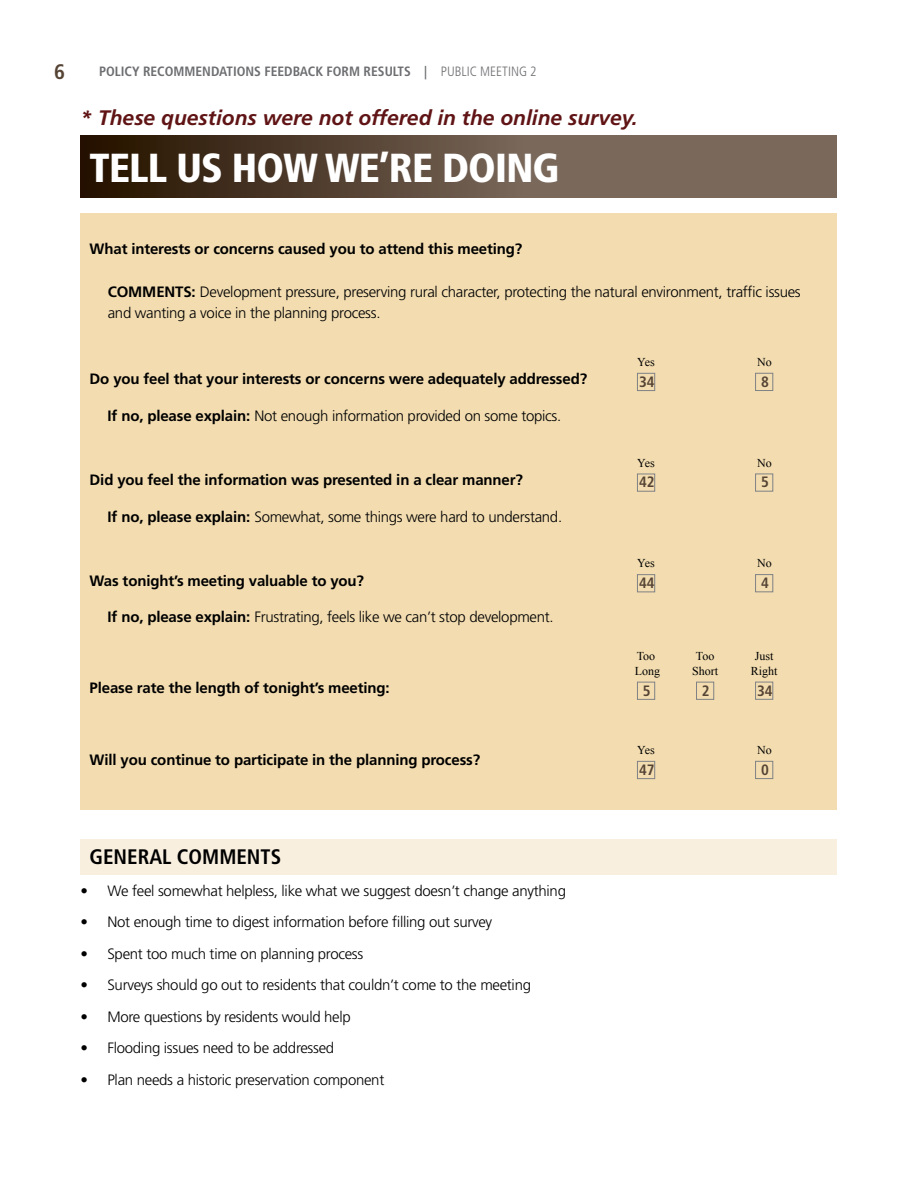
<style>
.page{position:relative;width:918px;height:1188px;background:#fff}
.page>*{position:absolute;margin:0;border:0;box-sizing:border-box;transform-origin:0 0}
.t1{font:900 condensed 40.5px "Frutiger LT Std";letter-spacing:-.02em;color:#fff}
.t2{font:italic 700 21px "Frutiger LT Std";color:#601415}
.t3{font:700 condensed 21px "Frutiger LT Std";color:#000}
.t4{font:700 condensed 21px "Frutiger LT Std";color:#554334}
.t5{font:300 15px/21px "Frutiger LT Std";letter-spacing:-.02em;color:#000}
.t6{font:700 15px "Frutiger LT Std";letter-spacing:-.01em;color:#000}
.t7{font:700 condensed 15px "Frutiger LT Std";color:#554334}
.t8{font:700 condensed 13.5px "Frutiger LT Std";color:#6d6e71}
.t9{font:12px/14.4px "Times New Roman";color:#000;text-align:center}
.s1{font-weight:300}
.s2{font-weight:700}
</style>
<div class="page">
<div style="left:80px;top:839px;width:757px;height:36px;background:#f9efdf"></div>
<div style="left:81px;top:214px;width:756px;height:596px;background:#f2dcb0"></div>
<svg style="left:81px;top:135px;width:756px;height:63px;background:#5f4d3e"></svg>
<div style="left:755px;top:574px;width:18px;height:18px;border:1px solid #808285"></div>
<div style="left:637px;top:574px;width:18px;height:18px;border:1px solid #808285"></div>
<div style="left:755px;top:682px;width:18px;height:18px;border:1px solid #808285"></div>
<div style="left:637px;top:682px;width:18px;height:18px;border:1px solid #808285"></div>
<div style="left:696px;top:682px;width:18px;height:18px;border:1px solid #808285"></div>
<div style="left:755px;top:761px;width:18px;height:18px;border:1px solid #808285"></div>
<div style="left:637px;top:761px;width:18px;height:18px;border:1px solid #808285"></div>
<div style="left:755px;top:474px;width:18px;height:18px;border:1px solid #808285"></div>
<div style="left:637px;top:474px;width:18px;height:18px;border:1px solid #808285"></div>
<div style="left:755px;top:373px;width:18px;height:18px;border:1px solid #808285"></div>
<div style="left:637px;top:373px;width:18px;height:18px;border:1px solid #808285"></div>
<h2 class="t4" style="left:54px;top:59px;width:12px">6</h2>
<p class="t8" style="left:99px;top:64px;width:439px">POLICY RECOMMENDATIONS FEEDBACK FORM RESULTS | <span class="s1">PU BLIC MEETING 2</span></p>
<h2 class="t2" style="left:81px;top:105px;width:559px">* These questions were not offered in the online survey.</h2>
<h1 class="t1" style="left:90px;top:143px;width:467px">TELL US HOW WE’RE DOING</h1>
<p class="t6" style="left:90px;top:240px;width:434px">What interests or concerns caused you to attend this meeting?</p>
<p class="t5" style="left:108px;top:282px;width:695px"><span class="s2">COMMENTS:</span> Development pressure, preserving rural character, protecting the natural environment, traffic issues and wanting a voice in the planning process.</p>
<p class="t6" style="left:90px;top:370px;width:499px">Do you feel that your interests or concerns were adequately addressed?</p>
<p class="t5" style="left:108px;top:406px;width:455px"><span class="s2">If no, please explain:</span> Not enough information provided on some topics.</p>
<p class="t6" style="left:90px;top:471px;width:435px">Did you feel the information was presented in a clear manner?</p>
<p class="t5" style="left:108px;top:506px;width:456px"><span class="s2">If no, please explain:</span> Somewhat, some things were hard to understand.</p>
<p class="t6" style="left:90px;top:572px;width:276px">Was tonight’s meeting valuable to you?</p>
<p class="t5" style="left:108px;top:607px;width:448px"><span class="s2">If no, please explain:</span> Frustrating, feels like we can’t stop development.</p>
<p class="t6" style="left:90px;top:679px;width:302px">Please rate the length of tonight’s meeting:</p>
<p class="t6" style="left:90px;top:751px;width:392px">Will you continue to participate in the planning process?</p>
<h2 class="t3" style="left:89px;top:844px;width:193px">GENERAL COMMENTS</h2>
<p class="t5" style="left:80px;top:880px;width:487px">• We feel somewhat helpless, like what we suggest doesn’t change anything</p>
<p class="t5" style="left:80px;top:912px;width:413px">• Not enough time to digest information before filling out survey</p>
<p class="t5" style="left:80px;top:943px;width:284px">• Spent too much time on planning process</p>
<p class="t5" style="left:80px;top:975px;width:452px">• Surveys should go out to residents that couldn’t come to the meeting</p>
<p class="t5" style="left:80px;top:1006px;width:272px">• More questions by residents would help</p>
<p class="t5" style="left:80px;top:1038px;width:255px">• Flooding issues need to be addressed</p>
<p class="t5" style="left:80px;top:1069px;width:305px">• Plan needs a historic preservation component</p>
<p class="t9" style="left:637px;top:355px;width:19px">Yes</p>
<p class="t9" style="left:757px;top:355px;width:16px">No</p>
<p class="t7" style="left:639px;top:373px;width:17px">34</p>
<p class="t7" style="left:761px;top:373px;width:9px">8</p>
<p class="t9" style="left:637px;top:455px;width:19px">Yes</p>
<p class="t9" style="left:757px;top:455px;width:16px">No</p>
<p class="t7" style="left:639px;top:473px;width:17px">42</p>
<p class="t7" style="left:761px;top:473px;width:9px">5</p>
<p class="t9" style="left:637px;top:556px;width:19px">Yes</p>
<p class="t9" style="left:757px;top:556px;width:16px">No</p>
<p class="t7" style="left:639px;top:574px;width:17px">44</p>
<p class="t7" style="left:761px;top:574px;width:9px">4</p>
<p class="t9" style="left:635px;top:649px;width:27px;text-align:left">Too<br>Long</p>
<p class="t9" style="left:692px;top:649px;width:28px">Too<br>Short</p>
<p class="t9" style="left:751px;top:649px;width:28px">Just<br>Right</p>
<p class="t7" style="left:643px;top:682px;width:9px">5</p>
<p class="t7" style="left:702px;top:682px;width:9px">2</p>
<p class="t7" style="left:757px;top:682px;width:17px">34</p>
<p class="t9" style="left:637px;top:743px;width:19px">Yes</p>
<p class="t9" style="left:757px;top:743px;width:16px">No</p>
<p class="t7" style="left:639px;top:761px;width:17px">47</p>
<p class="t7" style="left:761px;top:761px;width:9px">0</p>
</div>
